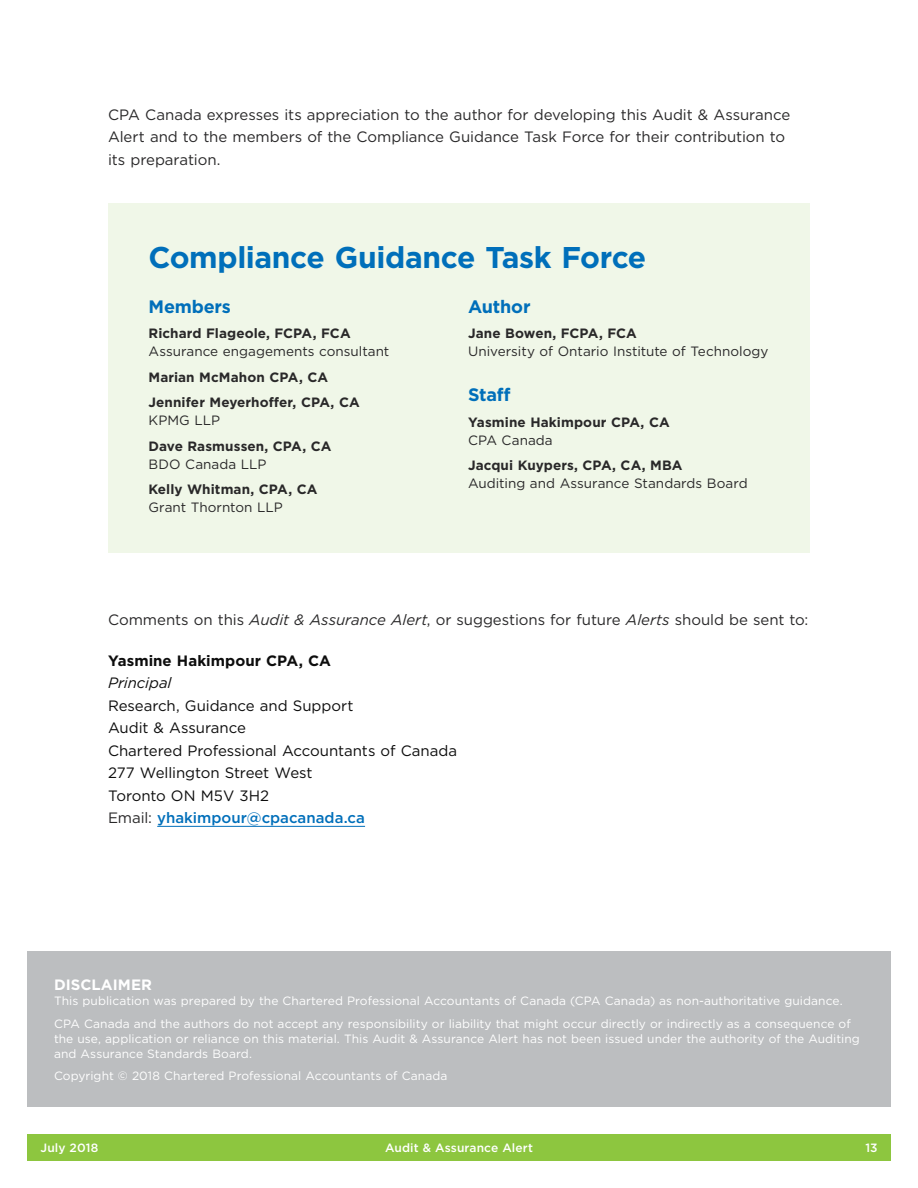
<style>
.page{position:relative;width:918px;height:1188px;background:#fff}
.page>*{position:absolute;margin:0;border:0;box-sizing:border-box;transform-origin:0 0}
.t1{font:700 30px "Gotham";letter-spacing:-.015em;color:#006fba}
.t2{font:700 18px "Gotham";letter-spacing:-.01em;color:#006fba}
.t3{font:15px/22.5px "Gotham";letter-spacing:-.005em;color:#292829}
.t4{font:15px/22.5px "Gotham";letter-spacing:-.005em;color:#0d0d0d}
.t5{font:700 15px "Gotham";color:#0d0d0d}
.t6{font:700 15px "Gotham";color:#fff}
.t7{font:italic 15px "Gotham";letter-spacing:-.005em;color:#0d0d0d}
.t8{font:700 13.5px/25.5px "Gotham";letter-spacing:.005em;color:#292829}
.t9{font:13.5px "Gotham";color:#292829}
.t10{font:12px/22.5px "Gotham";letter-spacing:.005em;color:#fff}
.t11{font:500 12px "Gotham";letter-spacing:.005em;color:#fff}
.s1{font-style:italic}
.s2{color:#292829}
.s3{font-weight:500;color:#006fba}
</style>
<div class="page">
<div style="left:27px;top:1134px;width:864px;height:27px;background:#8dc63f"></div>
<div style="left:27px;top:951px;width:864px;height:156px;background:#bcbec0"></div>
<hr style="left:157px;top:826px;width:208px;height:1px;background:#006fba">
<div style="left:108px;top:203px;width:702px;height:350px;background:#f0f7e8"></div>
<p class="t3" style="left:108px;top:103px;width:684px">CPA Canada expresses its appreciation to the author for developing this Audit &amp; Assurance<br>Alert and to the members of the Compliance Guidance Task Force for their contribution to its preparation.</p>
<h1 class="t1" style="left:148px;top:237px;width:499px">Compliance Guidance Task Force</h1>
<h2 class="t2" style="left:148px;top:294px;width:84px">Members</h2>
<p class="t8" style="left:148px;top:321px;width:204px">Richard Flageole, FCPA, FCA</p>
<p class="t9" style="left:148px;top:343px;width:242px">Assurance engagements consultant</p>
<p class="t8" style="left:148px;top:364px;width:213px">Marian McMahon CPA, CA<br>Jennifer Meyerhoffer, CPA, CA</p>
<p class="t9" style="left:148px;top:412px;width:73px">KPMG LLP</p>
<p class="t8" style="left:148px;top:433px;width:185px">Dave Rasmussen, CPA, CA</p>
<p class="t9" style="left:148px;top:455px;width:120px">BDO Canada LLP</p>
<p class="t8" style="left:148px;top:477px;width:171px">Kelly Whitman, CPA, CA</p>
<p class="t9" style="left:148px;top:499px;width:136px">Grant Thornton LLP</p>
<h2 class="t2" style="left:468px;top:294px;width:64px">Author</h2>
<p class="t8" style="left:468px;top:321px;width:170px">Jane Bowen, FCPA, FCA</p>
<p class="t9" style="left:468px;top:343px;width:302px">University of Ontario Institute of Technology</p>
<h2 class="t2" style="left:468px;top:383px;width:44px">Staff</h2>
<p class="t8" style="left:468px;top:409px;width:203px">Yasmine Hakimpour CPA, CA</p>
<p class="t9" style="left:468px;top:431px;width:86px">CPA Canada</p>
<p class="t8" style="left:468px;top:453px;width:216px">Jacqui Kuypers, CPA, CA, MBA</p>
<p class="t9" style="left:468px;top:475px;width:281px">Auditing and Assurance Standards Board</p>
<p class="t3" style="left:108px;top:608px;width:702px">Comments on this <span class="s1">Audit &amp; Assurance Alert</span>, or suggestions for future <span class="s1">Alerts</span> should be sent to:</p>
<p class="t5" style="left:108px;top:651px;width:225px">Yasmine Hakimpour CPA, CA</p>
<p class="t7" style="left:108px;top:673px;width:65px">Principal</p>
<p class="t4" style="left:108px;top:694px;width:351px">Research, Guidance and Support<br>Audit &amp; Assurance<br>Chartered Professional Accountants of Canada<br>277 Wellington Street West<br>Toronto ON M5V 3H2<br><span class="s2">Email:</span> <span class="s3">yhakimpour@cpacanada.ca</span></p>
<p class="t6" style="left:54px;top:975px;width:100px">DISCLAIMER</p>
<p class="t10" style="left:54px;top:989px;width:798px">This publication was prepared by the Chartered Professional Accountants of Canada (CPA Canada) as non-authoritative guidance.<br>CPA Canada and the authors do not accept any responsibility or liability that might occur directly or indirectly as a consequence of</p>
<p class="t10" style="left:54px;top:1030px;width:807px;line-height:15px">the use, application or reliance on this material. This Audit &amp; Assurance Alert has not been issued under the authority of the Auditing and Assurance Standards Board.</p>
<p class="t10" style="left:54px;top:1064px;width:395px">Copyright © 2018 Chartered Professional Accountants of Canada</p>
<p class="t11" style="left:40px;top:1140px;width:59px">July 2018</p>
<p class="t11" style="left:385px;top:1140px;width:149px">Audit &amp; Assurance Alert</p>
<p class="t11" style="left:865px;top:1140px;width:14px">13</p>
</div>
